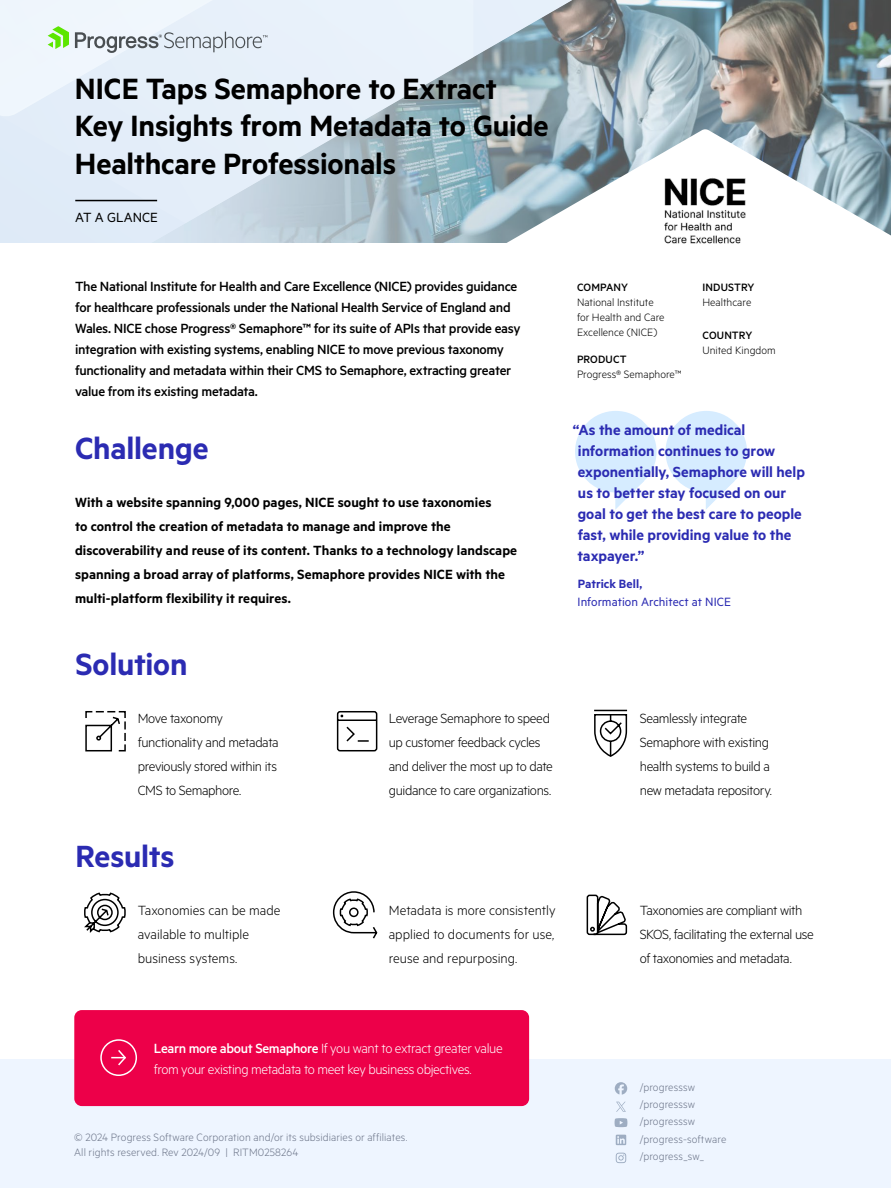
<style>
.page{position:relative;width:891px;height:1188px;background:#fff}
.page>*{position:absolute;margin:0;border:0;box-sizing:border-box;transform-origin:0 0}
.t1{font:600 34.5px "Metric";letter-spacing:-.005em;color:#2b2bb2}
.t2{font:600 33px/37.5px "Metric";letter-spacing:-.005em;color:#000}
.t3{font:600 16.5px/21px "Metric";color:#2b2bb2}
.t4{font:300 15px/24px "Metric";letter-spacing:-.025em;color:#000}
.t5{font:500 15px/21px "Metric";letter-spacing:-.02em;color:#000}
.t6{font:600 15px/24px "Metric";letter-spacing:.005em;color:#000}
.t7{font:300 15px/21px "Metric";letter-spacing:-.025em;color:#fff}
.t8{font:300 15px/24px "Metric";color:#000}
.t9{font:15px "Metric";color:#000}
.t10{font:13.5px "Metric";letter-spacing:.005em;color:#2b2bb2}
.t11{font:600 13.5px "Metric";letter-spacing:.005em;color:#2b2bb2}
.t12{font:300 12px/17.2px "Metric";letter-spacing:.01em;color:#6c7589}
.t13{font:300 12px/15px "Metric";color:#000}
.t14{font:500 12px "Metric";letter-spacing:.01em;color:#000}
.s1{font-weight:500}
</style>
<div class="page">
<img style="left:596px;top:0;width:295px;height:129px">
<svg style="left:473px;top:0;width:123px;height:223px;background:#a6b6be"></svg>
<svg style="left:0;top:0;width:473px;height:243px;background:#cedce7"></svg>
<hr style="left:75px;top:200px;width:82px;height:1px;background:#000">
<svg style="left:505px;top:129px;width:386px;height:114px"></svg>
<svg style="left:0;top:0;width:294px;height:117px"></svg>
<div style="left:0;top:1059px;width:891px;height:129px;background:#eef5ff"></div>
<div style="left:74px;top:1010px;width:455px;height:96px;background:#ed0049;border-radius:8px"></div>
<div style="left:100px;top:1039px;width:37px;height:37px;border:2px solid #fff;border-radius:50%"></div>
<svg style="left:111px;top:1050px;width:15px;height:16px"></svg>
<svg style="left:616px;top:1153px;width:10px;height:10px"></svg>
<svg style="left:616px;top:1102px;width:10px;height:10px"></svg>
<svg style="left:615px;top:1082px;width:12px;height:13px"></svg>
<svg style="left:616px;top:1135px;width:10px;height:10px"></svg>
<svg style="left:615px;top:1118px;width:12px;height:9px"></svg>
<svg style="left:85px;top:711px;width:41px;height:41px"></svg>
<svg style="left:336px;top:711px;width:42px;height:41px"></svg>
<svg style="left:332px;top:891px;width:46px;height:48px"></svg>
<svg style="left:84px;top:892px;width:42px;height:41px"></svg>
<svg style="left:594px;top:709px;width:34px;height:48px"></svg>
<svg style="left:586px;top:894px;width:42px;height:42px"></svg>
<svg style="left:615px;top:482px;width:28px;height:28px"></svg>
<div style="left:575px;top:411px;width:82px;height:81px;background:#d6ecff;border-radius:50%"></div>
<svg style="left:706px;top:482px;width:27px;height:27px"></svg>
<div style="left:665px;top:411px;width:82px;height:81px;background:#d6ecff;border-radius:50%"></div>
<img style="left:662px;top:177px;width:87px;height:67px">
<h2 class="t2" style="left:75px;top:69px;width:475px">NICE Taps Semaphore to Extract<br>Key Insights from Metadata to Guide<br>Healthcare Professionals</h2>
<p class="t9" style="left:75px;top:208px;width:84px">AT A GLANCE</p>
<p class="t5" style="left:75px;top:275px;width:447px">The National Institute for Health and Care Excellence (NICE) provides guidance for healthcare professionals under the National Health Service of England and Wales. NICE chose Progress® Semaphore™ for its suite of APIs that provide easy integration with existing systems, enabling NICE to move previous taxonomy functionality and metadata within their CMS to Semaphore, extracting greater value from its existing metadata.</p>
<h1 class="t1" style="left:75px;top:428px;width:135px">Challenge</h1>
<p class="t6" style="left:75px;top:490px;width:444px">With a website spanning 9,000 pages, NICE sought to use taxonomies<br>to control the creation of metadata to manage and improve the discoverability and reuse of its content. Thanks to a technology landscape spanning a broad array of platforms, Semaphore provides NICE with the multi-platform flexibility it requires.</p>
<h1 class="t1" style="left:75px;top:644px;width:113px">Solution</h1>
<p class="t4" style="left:138px;top:706px;width:143px">Move taxonomy functionality and metadata previously stored within its<br>CMS to Semaphore.</p>
<p class="t4" style="left:389px;top:706px;width:166px">Leverage Semaphore to speed up customer feedback cycles and deliver the most up to date guidance to care organizations.</p>
<p class="t14" style="left:577px;top:280px;width:53px">COMPANY</p>
<p class="t13" style="left:577px;top:294px;width:89px">National Institute for Health and Care<br>Excellence (NICE)</p>
<p class="t14" style="left:577px;top:352px;width:51px">PRODUCT</p>
<p class="t13" style="left:577px;top:366px;width:106px">Progress® Semaphore™</p>
<p class="t14" style="left:702px;top:280px;width:53px">INDUSTRY</p>
<p class="t13" style="left:702px;top:294px;width:50px">Healthcare</p>
<p class="t14" style="left:702px;top:328px;width:51px">COUNTRY</p>
<p class="t13" style="left:702px;top:342px;width:75px">United Kingdom</p>
<p class="t3" style="left:573px;top:419px;width:234px">“As the amount of medical information continues to grow exponentially, Semaphore will help us to better stay focused on our goal to get the best care to people fast, while providing value to the taxpayer.”</p>
<p class="t11" style="left:578px;top:576px;width:66px">Patrick Bell,</p>
<p class="t10" style="left:578px;top:594px;width:155px">Information Architect at NICE</p>
<p class="t4" style="left:640px;top:706px;width:134px">Seamlessly integrate<br>Semaphore with existing health systems to build a new metadata repository.</p>
<h1 class="t1" style="left:75px;top:836px;width:101px">Results</h1>
<p class="t8" style="left:138px;top:898px;width:144px">Taxonomies can be made available to multiple business systems.</p>
<p class="t4" style="left:389px;top:898px;width:168px;text-align:justify">Metadata is more consistently applied to documents for use, reuse and repurposing.</p>
<p class="t4" style="left:640px;top:898px;width:176px">Taxonomies are compliant with<br>SKOS, facilitating the external use of taxonomies and metadata.</p>
<p class="t7" style="left:154px;top:1037px;width:350px"><span class="s1">Learn more about Semaphore</span> If you want to extract greater value from your existing metadata to meet key business objectives.</p>
<p class="t12" style="left:74px;top:1128px;width:335px;line-height:15.8px">© 2024 Progress Software Corporation and/or its subsidiaries or affiliates.<br>All rights reserved. Rev 2024/09 | RITM0258264</p>
<p class="t12" style="left:640px;top:1078px;width:88px">/progresssw /progresssw /progresssw /progress-software /progress_sw_</p>
</div>
